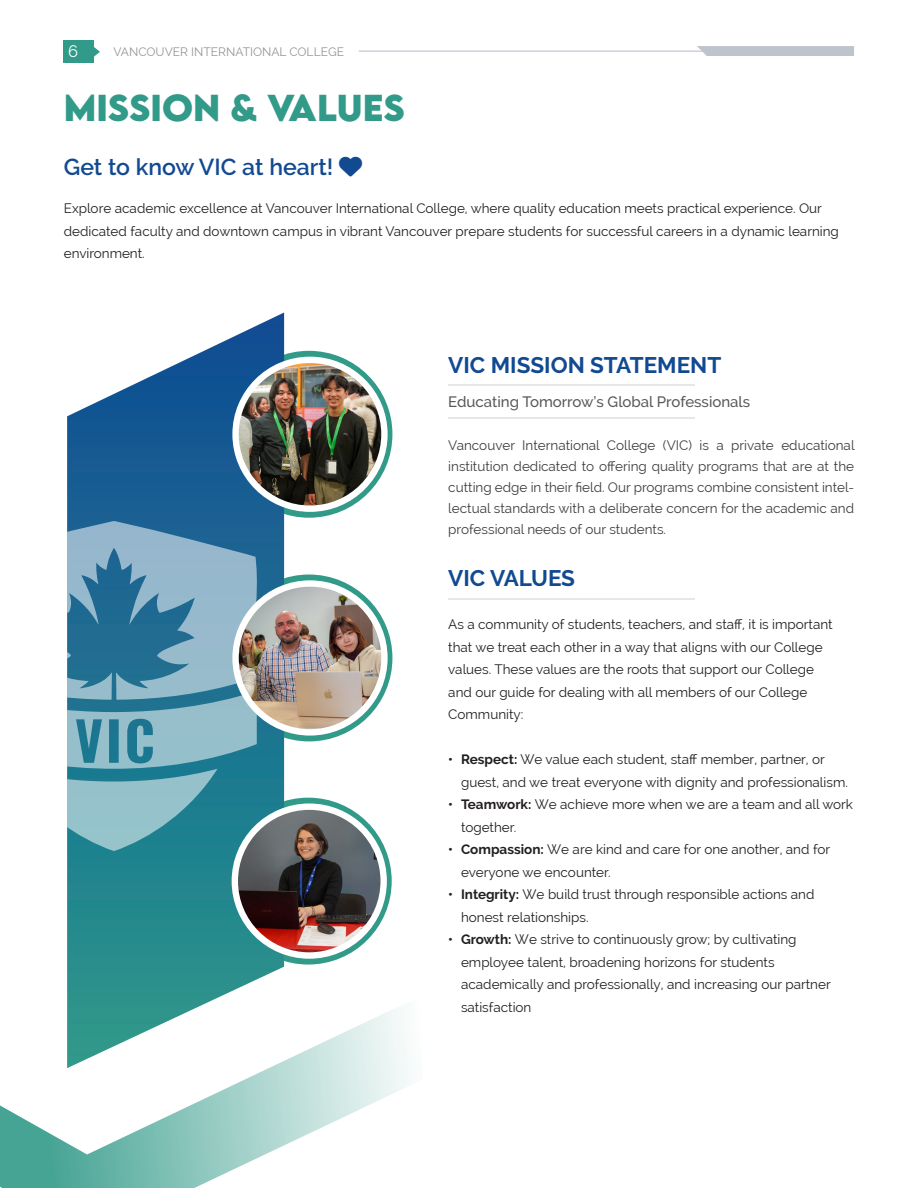
<style>
.page{position:relative;width:918px;height:1188px;background:#fff}
.page>*{position:absolute;margin:0;border:0;box-sizing:border-box;transform-origin:0 0}
.t1{font:700 33.3px "LEMONMILK";color:#329a89}
.t2{font:600 23.1px "Raleway";color:#124a92}
.t3{font:700 22.5px "Raleway";color:#124a92}
.t4{font:16.5px "Raleway";color:#fff}
.t5{font:500 15px "Raleway";color:#57585a}
.Paragraph_Style_1{font:13.5px/22.5px "Raleway";color:#231f20}
.t6{font:13.5px/21px "Raleway";color:#3e3e3f;text-align:justify}
.t7{font:12px "Raleway";color:#939598}
.s1{font-weight:700}
</style>
<div class="page">
<svg style="left:225px;top:798px;width:167px;height:167px;fill:#329a89"></svg>
<div style="left:226px;top:575px;width:166px;height:166px;background:#329a89;border-radius:50%"></div>
<div style="left:226px;top:351px;width:166px;height:167px;background:#329a89;border-radius:50%"></div>
<svg style="left:67px;top:313px;width:217px;height:682px"></svg>
<svg style="left:67px;top:521px;width:191px;height:330px;background:#609bb1"></svg>
<img style="left:236px;top:360px;width:147px;height:146px">
<div style="left:232px;top:357px;width:156px;height:155px;border:6px solid #fff;border-radius:50%"></div>
<img style="left:236px;top:584px;width:148px;height:144px">
<div style="left:232px;top:580px;width:156px;height:156px;border:6px solid #fff;border-radius:50%"></div>
<img style="left:235px;top:807px;width:149px;height:149px;border-radius:74px">
<div style="left:232px;top:803px;width:155px;height:156px;border:6px solid #fff;border-radius:50%"></div>
<svg style="left:0;top:995px;width:409px;height:193px"></svg>
<div style="left:697px;top:46px;width:157px;height:10px;background:#bec3cd"></div>
<hr style="left:359px;top:51px;width:359px;height:1px;background:#bec3cd">
<div style="left:64px;top:40px;width:30px;height:23px;background:#329a89"></div>
<svg style="left:94px;top:47px;width:6px;height:10px"></svg>
<hr style="left:449px;top:385px;width:246px;height:1px;background:#e6e7e9">
<hr style="left:449px;top:598px;width:246px;height:1px;background:#e6e7e9">
<hr style="left:449px;top:417px;width:246px;height:1px;background:#e6e7e9">
<p class="t4" style="left:68px;top:42px;width:11px">6</p>
<p class="t7" style="left:114px;top:44px;width:232px">VANCOUVER INTERNATIONAL COLLEGE</p>
<p class="t1" style="left:64px;top:85px;width:343px">MISSION &amp; VALUES</p>
<p class="t2" style="left:64px;top:154px;width:300px">Get to know VIC at heart! ★</p>
<p class="Paragraph_Style_1" style="left:64px;top:197px;width:777px">Explore academic excellence at Vancouver International College, where quality education meets practical experience. Our dedicated faculty and downtown campus in vibrant Vancouver prepare students for successful careers in a dynamic learning environment.</p>
<p class="t3" style="left:448px;top:352px;width:275px">VIC MISSION STATEMENT</p>
<p class="t5" style="left:448px;top:393px;width:304px">Educating Tomorrow’s Global Professionals</p>
<p class="t6" style="left:448px;top:435px;width:408px">Vancouver International College (VIC) is a private educational institution dedicated to offering quality programs that are at the cutting edge in their field. Our programs combine consistent intel&shy;lectual standards with a deliberate concern for the academic and professional needs of our students.</p>
<p class="t3" style="left:448px;top:565px;width:128px">VIC VALUES</p>
<p class="Paragraph_Style_1" style="left:448px;top:613px;width:386px">As a community of students, teachers, and staff, it is important that we treat each other in a way that aligns with our College values. These values are the roots that support our College and our guide for dealing with all members of our College Community:</p>
<p class="Paragraph_Style_1" style="left:461px;top:748px;width:388px;text-indent:-13px"><span class="s1">• Respect:</span> We value each student, staff member, partner, or guest, and we treat everyone with dignity and professionalism.</p>
<p class="Paragraph_Style_1" style="left:461px;top:793px;width:394px;text-indent:-13px"><span class="s1">• Teamwork:</span> We achieve more when we are a team and all work together.</p>
<p class="Paragraph_Style_1" style="left:461px;top:838px;width:371px;text-indent:-13px"><span class="s1">• Compassion:</span> We are kind and care for one another, and for everyone we encounter.</p>
<p class="Paragraph_Style_1" style="left:461px;top:883px;width:355px;text-indent:-13px"><span class="s1">• Integrity:</span> We build trust through responsible actions and honest relationships.</p>
<p class="Paragraph_Style_1" style="left:461px;top:928px;width:371px;text-indent:-13px"><span class="s1">• Growth:</span> We strive to continuously grow; by cultivating employee talent, broadening horizons for students academically and professionally, and increasing our partner satisfaction</p>
</div>
